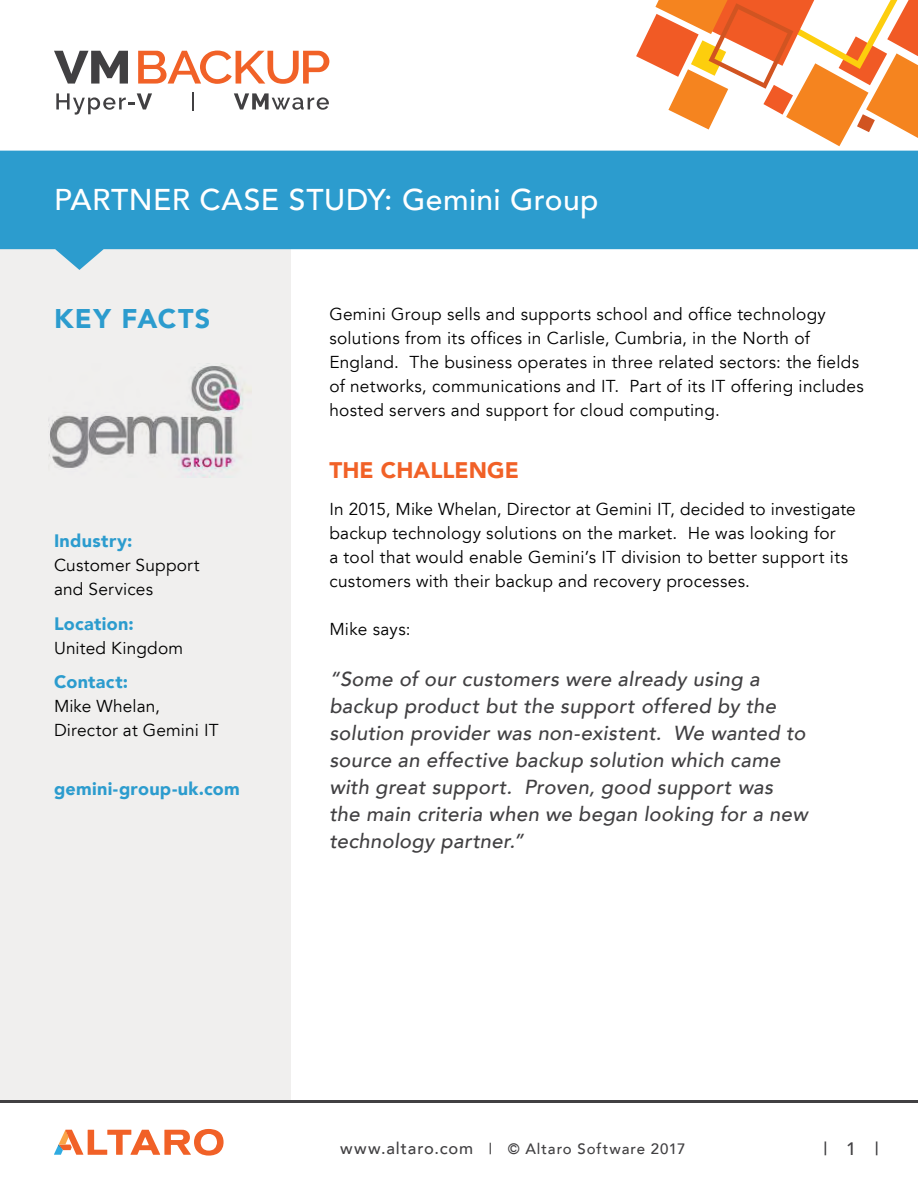
<style>
.page{position:relative;width:918px;height:1188px;background:#fff}
.page>*{position:absolute;margin:0;border:0;box-sizing:border-box;transform-origin:0 0}
.t1{font:500 30px "Avenir LT";letter-spacing:.015em;color:#fff}
.t2{font:900 27px "Avenir LT";letter-spacing:.055em;color:#2c9cce}
.t3{font:900 22.5px "Avenir LT";letter-spacing:.005em;color:#f16127}
.t4{font:italic 500 20.25px/27px "Avenir LT";letter-spacing:.015em;color:#414042}
.t5{font:900 18px "Avenir LT";letter-spacing:.015em;color:#2c9cce}
.t6{font:500 18px "Avenir LT";color:#414042}
.t7{font:17.25px/24px "Avenir LT";letter-spacing:.015em;color:#000}
.t8{font:500 15px "Avenir LT";letter-spacing:.06em;color:#414042}
.s1{font-size:16.5px}
</style>
<div class="page">
<div style="left:0;top:240px;width:291px;height:862px;background:#f0efee"></div>
<hr style="left:0;top:1100px;width:918px;height:3px;background:#414042">
<svg style="left:0;top:151px;width:918px;height:119px;fill:#2c9cce"></svg>
<svg style="left:54px;top:51px;width:74px;height:33px"></svg>
<svg style="left:138px;top:51px;width:191px;height:33px"></svg>
<svg style="left:56px;top:93px;width:96px;height:22px"></svg>
<svg style="left:192px;top:92px;width:1px;height:19px"></svg>
<svg style="left:234px;top:93px;width:95px;height:17px"></svg>
<svg style="left:636px;top:0;width:282px;height:146px"></svg>
<svg style="left:54px;top:1129px;width:170px;height:27px"></svg>
<img style="left:49px;top:363px;width:202px;height:115px">
<h1 class="t1" style="left:54px;top:183px;width:546px">PARTNER CASE STUDY: Gemini Group</h1>
<h2 class="t2" style="left:54px;top:303px;width:158px">KEY FACTS</h2>
<p class="t5" style="left:54px;top:530px;width:80px">Industry:</p>
<p class="t7" style="left:54px;top:554px;width:147px">Customer Support and Services</p>
<p class="t5" style="left:54px;top:612px;width:81px">Location:</p>
<p class="t7" style="left:54px;top:636px;width:131px">United Kingdom</p>
<p class="t5" style="left:54px;top:671px;width:76px">Contact:</p>
<p class="t7" style="left:54px;top:695px;width:166px">Mike Whelan,<br>Director at Gemini IT</p>
<p class="t5" style="left:54px;top:777px;width:187px">gemini-group-uk.com</p>
<p class="t7" style="left:329px;top:303px;width:536px">Gemini Group sells and supports school and office technology solutions from its offices in Carlisle, Cumbria, in the North of England. The business operates in three related sectors: the fields of networks, communications and IT. Part of its IT offering includes hosted servers and support for cloud computing.</p>
<h3 class="t3" style="left:329px;top:456px;width:191px">THE CHALLENGE</h3>
<p class="t7" style="left:329px;top:498px;width:528px">In 2015, Mike Whelan, Director at Gemini IT, decided to investigate backup technology solutions on the market. He was looking for<br>a tool that would enable Gemini’s IT division to better support its customers with their backup and recovery processes.</p>
<p class="t7" style="left:329px;top:618px;width:83px">Mike says:</p>
<p class="t4" style="left:329px;top:666px;width:480px">“Some of our customers were already using a backup product but the support offered by the solution provider was non-existent. We wanted to source an effective backup solution which came with great support. Proven, good support was the main criteria when we began looking for a new technology partner.”</p>
<p class="t8" style="left:340px;top:1140px;width:347px"><span class="s1">www.altaro.com</span> | © Altaro Software 2017</p>
<p class="t6" style="left:824px;top:1138px;width:57px">| 1 |</p>
</div>
